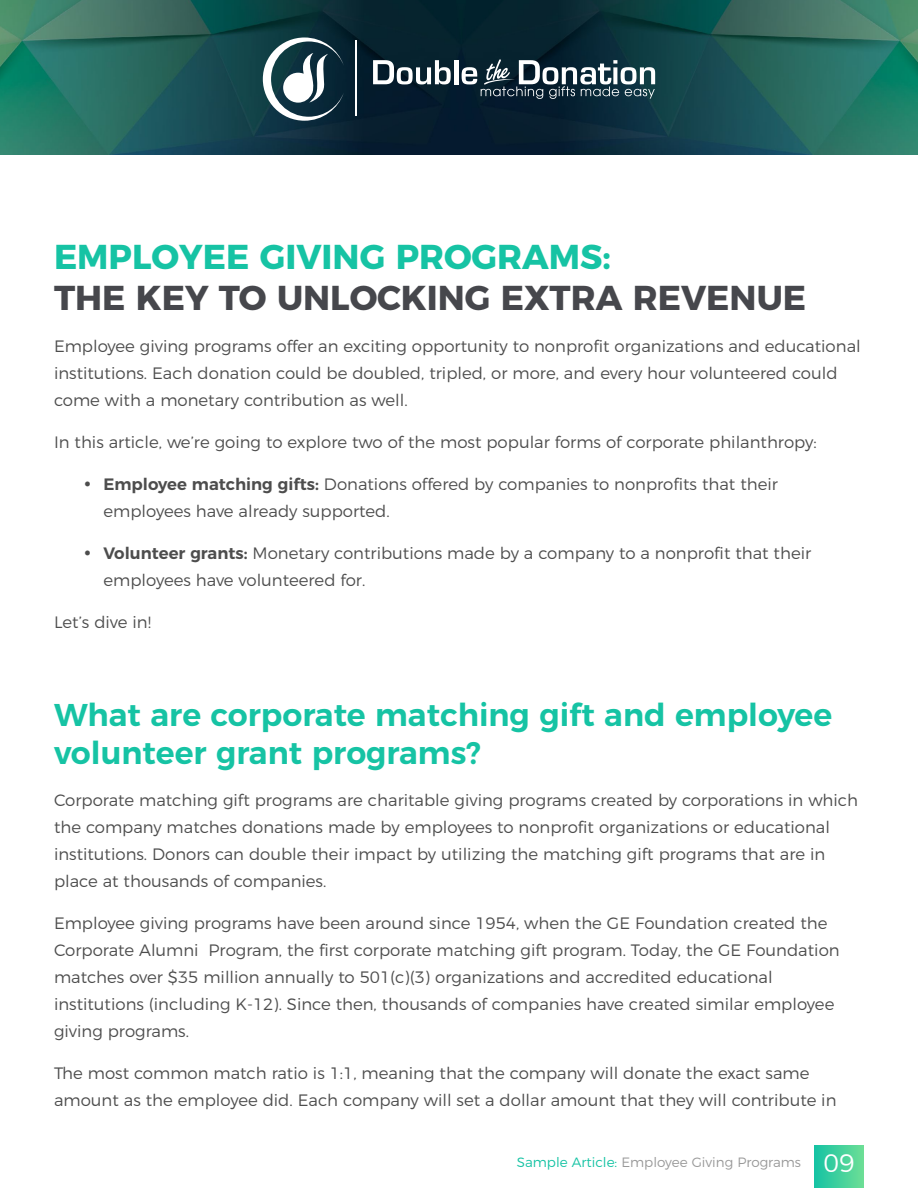
<style>
.page{position:relative;width:918px;height:1188px;background:#fff}
.page>*{position:absolute;margin:0;border:0;box-sizing:border-box;transform-origin:0 0}
.t1{font:700 34.5px "Montserrat";color:#46474c}
.t2{font:700 34.5px "Montserrat";color:#16c3a4}
.t3{font:600 31.5px/37.8px "Montserrat";color:#16c3a4}
.t4{font:300 16.5px/27px "Montserrat";color:#4d4d4d}
.t5{font:300 13.5px "Montserrat";color:#999}
.s1{font-weight:600}
.s2{color:#16c3a4}
.s3{font-size:25.35px;color:#fff}
</style>
<div class="page">
<div style="left:814px;top:1145px;width:50px;height:43px;background:linear-gradient(to right,#15c3a4,#6bde96)"></div>
<img style="left:0;top:0;width:918px;height:154px">
<svg style="left:263px;top:38px;width:81px;height:83px"></svg>
<svg style="left:373px;top:60px;width:78px;height:24px"></svg>
<hr style="left:454px;top:60px;width:4px;height:24px;background:#fff">
<hr style="left:355px;top:41px;width:2px;height:75px;background:#fff">
<svg style="left:462px;top:59px;width:193px;height:40px"></svg>
<h1 class="t2" style="left:54px;top:228px;width:558px">EMPLOYEE GIVING PROGRAMS:</h1>
<h1 class="t1" style="left:54px;top:270px;width:754px">THE KEY TO UNLOCKING EXTRA REVENUE</h1>
<p class="t4" style="left:54px;top:332px;width:808px">Employee giving programs offer an exciting opportunity to nonprofit organizations and educational institutions. Each donation could be doubled, tripled, or more, and every hour volunteered could come with a monetary contribution as well.</p>
<p class="t4" style="left:54px;top:428px;width:764px">In this article, we’re going to explore two of the most popular forms of corporate philanthropy:</p>
<p class="t4" style="left:104px;top:470px;width:676px"><span class="s1">Employee matching gifts:</span> Donations offered by companies to nonprofits that their employees have already supported.</p>
<p class="t4" style="left:104px;top:538px;width:709px"><span class="s1">Volunteer grants:</span> Monetary contributions made by a company to a nonprofit that their employees have volunteered for.</p>
<p class="t4" style="left:54px;top:607px;width:99px">Let’s dive in!</p>
<h2 class="t3" style="left:54px;top:694px;width:780px">What are corporate matching gift and employee volunteer grant programs?</h2>
<p class="t4" style="left:54px;top:785px;width:806px">Corporate matching gift programs are charitable giving programs created by corporations in which the company matches donations made by employees to nonprofit organizations or educational institutions. Donors can double their impact by utilizing the matching gift programs that are in place at thousands of companies.</p>
<p class="t4" style="left:54px;top:908px;width:787px">Employee giving programs have been around since 1954, when the GE Foundation created the Corporate Alumni Program, the first corporate matching gift program. Today, the GE Foundation matches over $35 million annually to 501(c)(3) organizations and accredited educational institutions (including K-12). Since then, thousands of companies have created similar employee giving programs.</p>
<p class="t4" style="left:54px;top:1058px;width:784px">The most common match ratio is 1:1, meaning that the company will donate the exact same amount as the employee did. Each company will set a dollar amount that they will contribute in</p>
<p class="t5" style="left:517px;top:1152px;width:340px"><span class="s2">Sample Article:</span> Employee Giving Programs <span class="s3">09</span></p>
</div>
